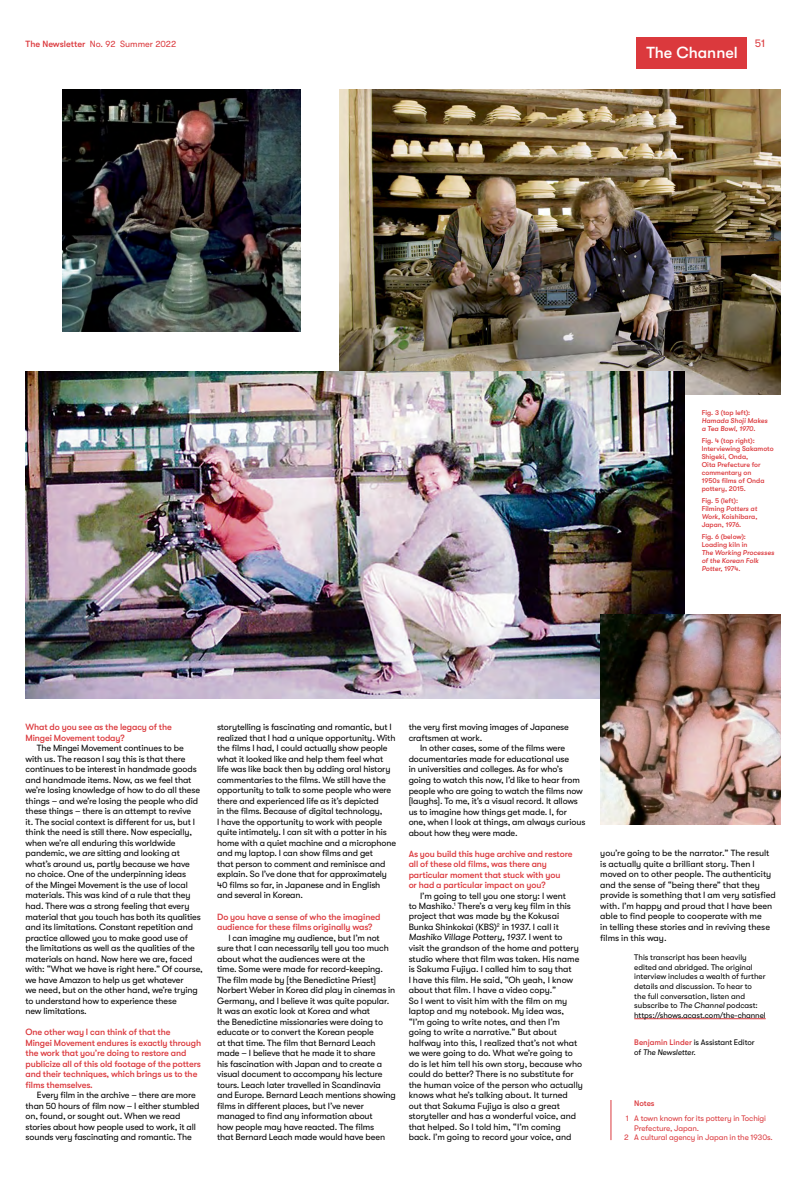
<style>
.page{position:relative;width:806px;height:1180px;background:#fff}
.page>*{position:absolute;margin:0;border:0;box-sizing:border-box;transform-origin:0 0}
.t1{font:500 16px "GT Walsheim Pro";color:#fff}
.t2{font:11px "GT Walsheim Pro";color:#db393d}
.t3{font:9px/10.5px "GT Walsheim Pro";letter-spacing:-.01em;color:#000}
.t4{font:500 9px/10.5px "GT Walsheim Pro";letter-spacing:-.01em;color:#db393d}
.t5{font:9px "GT Walsheim Pro";color:#db393d}
.t6{font:8px/9.5px "GT Walsheim Pro";color:#000}
.t7{font:8px "GT Walsheim Pro";letter-spacing:-.01em;color:#db393d}
.t8{font:500 8px "GT Walsheim Pro";letter-spacing:-.01em;color:#db393d}
.t9{font:500 7px/8px "GT Walsheim Pro";color:#db393d}
.t10{font:italic 500 7px/8px "GT Walsheim Pro";color:#db393d}
.s1{font-weight:500}
.s2{font-style:italic}
.s3{font-style:normal}
.s4{font-weight:500;color:#db393d}
</style>
<div class="page">
<div style="left:635px;top:37px;width:111px;height:31px;background:#db393d"></div>
<hr style="left:610px;top:1099px;width:1px;height:40px;background:#db393d">
<img style="left:340px;top:89px;width:440px;height:305px">
<img style="left:26px;top:372px;width:658px;height:326px">
<img style="left:63px;top:89px;width:238px;height:242px">
<img style="left:600px;top:614px;width:180px;height:210px">
<hr style="left:634px;top:1018px;width:131px;height:1px;background:#db393d">
<p class="t5" style="left:26px;top:39px;width:152px"><span class="s1">The Newsletter</span> No. 92 Summer 2022</p>
<p class="t2" style="left:754px;top:37px;width:12px">51</p>
<h1 class="t1" style="left:646px;top:43px;width:93px">The Channel</h1>
<p class="t9" style="left:701px;top:408px;width:50px">Fig. 3 (top left):</p>
<p class="t10" style="left:701px;top:416px;width:67px">Hamada Shoji Makes a Tea Bowl, 1970.</p>
<p class="t9" style="left:701px;top:436px;width:73px">Fig. 4 (top right):<br>Interviewing Sakamoto<br>Shigeki, Onda,<br>Oita Prefecture for commentary on<br>1950s films of Onda pottery, 2015.</p>
<p class="t9" style="left:701px;top:496px;width:57px">Fig. 5 (left):<br>Filming <span class="s2">Potters at<br>Work,</span> Koishibara,<br>Japan, 1976.</p>
<p class="t9" style="left:701px;top:532px;width:47px">Fig. 6 (below):<br>Loading kiln in</p>
<p class="t10" style="left:701px;top:548px;width:74px">The Working Processes of the Korean Folk<br>Potter, <span class="s3">1974.</span></p>
<p class="t4" style="left:26px;top:722px;width:148px">What do you see as the legacy of the<br>Mingei Movement today?</p>
<p class="t3" style="left:26px;top:743px;width:179px;text-indent:11px">The Mingei Movement continues to be<br>with us. The reason I say this is that there continues to be interest in handmade goods and handmade items. Now, as we feel that we’re losing knowledge of how to do all these things – and we’re losing the people who did these things – there is an attempt to revive<br>it. The social context is different for us, but I think the need is still there. Now especially, when we’re all enduring this worldwide pandemic, we <span class="s2">are</span> sitting and looking at what’s around us, partly because we have<br>no choice. One of the underpinning ideas<br>of the Mingei Movement is the use of local materials. This was kind of a rule that they had. There was a strong feeling that every material that you touch has both its qualities and its limitations. Constant repetition and practice allowed you to make good use of the limitations as well as the qualities of the materials on hand. Now here we are, faced with: “What we have is right here.” Of course, we have Amazon to help us get whatever<br>we need, but on the other hand, we’re trying to understand how to experience these<br>new limitations.</p>
<p class="t4" style="left:26px;top:1026px;width:177px">One other way I can think of that the<br>Mingei Movement endures is exactly through the work that you’re doing to restore and publicize all of this old footage of the potters and their techniques, which brings us to the films themselves.</p>
<p class="t3" style="left:26px;top:1089px;width:175px;text-indent:11px">Every film in the archive – there are more than 50 hours of film now – I either stumbled on, found, or sought out. When we read stories about how people used to work, it all sounds very fascinating and romantic. The</p>
<p class="t3" style="left:217px;top:722px;width:180px">storytelling is fascinating and romantic, but I realized that I had a unique opportunity. With the films I had, I could actually show people what it looked like and help them feel what life was like back then by adding oral history commentaries to the films. We still have the opportunity to talk to some people who were there and experienced life as it’s depicted<br>in the films. Because of digital technology,<br>I have the opportunity to work with people quite intimately. I can sit with a potter in his home with a quiet machine and a microphone and my laptop. I can show films and get<br>that person to comment and reminisce and explain. So I’ve done that for approximately 40 films so far, in Japanese and in English and several in Korean.</p>
<p class="t4" style="left:217px;top:911px;width:165px">Do you have a sense of who the imagined audience for these films originally was?</p>
<p class="t3" style="left:217px;top:932px;width:180px;text-indent:11px">I can imagine my audience, but I’m not sure that I can necessarily tell you too much about what the audiences were at the<br>time. Some were made for record-keeping.<br>The film made by [the Benedictine Priest] Norbert Weber in Korea did play in cinemas in Germany, and I believe it was quite popular.<br>It was an exotic look at Korea and what<br>the Benedictine missionaries were doing to educate or to convert the Korean people<br>at that time. The film that Bernard Leach made – I believe that he made it to share<br>his fascination with Japan and to create a visual document to accompany his lecture tours. Leach later travelled in Scandinavia and Europe. Bernard Leach mentions showing films in different places, but I’ve never managed to find any information about<br>how people may have reacted. The films<br>that Bernard Leach made would have been</p>
<p class="t3" style="left:408px;top:722px;width:162px">the very first moving images of Japanese craftsmen at work.</p>
<p class="t3" style="left:408px;top:743px;width:178px;text-indent:11px">In other cases, some of the films were documentaries made for educational use<br>in universities and colleges. As for who’s going to watch this now, I’d like to hear from people who are going to watch the films now [laughs]. To me, it’s a visual record. It allows us to imagine how things get made. I, for one, when I look at things, am always curious about how they were made.</p>
<p class="t4" style="left:408px;top:848px;width:165px">As you build this huge archive and restore all of these old films, was there any particular moment that stuck with you<br>or had a particular impact on you?</p>
<p class="t3" style="left:408px;top:890px;width:176px;text-indent:11px">I’m going to tell you one story: I went<br>to Mashiko.<sup>1</sup> There’s a very key film in this project that was made by the Kokusai Bunka Shinkokai (KBS)<sup>2</sup> in 1937. I call it <span class="s2">Mashiko Village Pottery, 1937.</span> I went to<br>visit the grandson of the home and pottery studio where that film was taken. His name is Sakuma Fujiya. I called him to say that<br>I have this film. He said, “Oh yeah, I know about that film. I have a video copy.”<br>So I went to visit him with the film on my laptop and my notebook. My idea was,<br>“I’m going to write notes, and then I’m going to write a narrative.” But about halfway into this, I realized that’s not what we were going to do. What we’re going to do is let him tell his own story, because who could do better? There is no substitute for the human voice of the person who actually knows what he’s talking about. It turned out that Sakuma Fujiya is also a great storyteller and has a wonderful voice, and that helped. So I told him, “I’m coming back. I’m going to record your voice, and</p>
<p class="t3" style="left:600px;top:848px;width:177px">you’re going to be the narrator.” The result is actually quite a brilliant story. Then I moved on to other people. The authenticity and the sense of “being there” that they provide is something that I am very satisfied with. I’m happy and proud that I have been able to find people to cooperate with me<br>in telling these stories and in reviving these films in this way.</p>
<p class="t6" style="left:634px;top:952px;width:133px">This transcript has been heavily edited and abridged. The original interview includes a wealth of further details and discussion. To hear to<br>the full conversation, listen and subscribe to <span class="s2">The Channel</span> podcast: https://shows.acast.com/the-channel</p>
<p class="t6" style="left:634px;top:1037px;width:122px"><span class="s4">Benjamin Linder</span> is Assistant Editor of <span class="s2">The Newsletter.</span></p>
<p class="t8" style="left:634px;top:1098px;width:22px">Notes</p>
<p class="t7" style="left:625px;top:1113px;width:142px">1 A town known for its pottery in Tochigi</p>
<p class="t7" style="left:634px;top:1123px;width:66px">Prefecture, Japan.</p>
<p class="t7" style="left:623px;top:1132px;width:150px">2 A cultural agency in Japan in the 1930s.</p>
</div>
